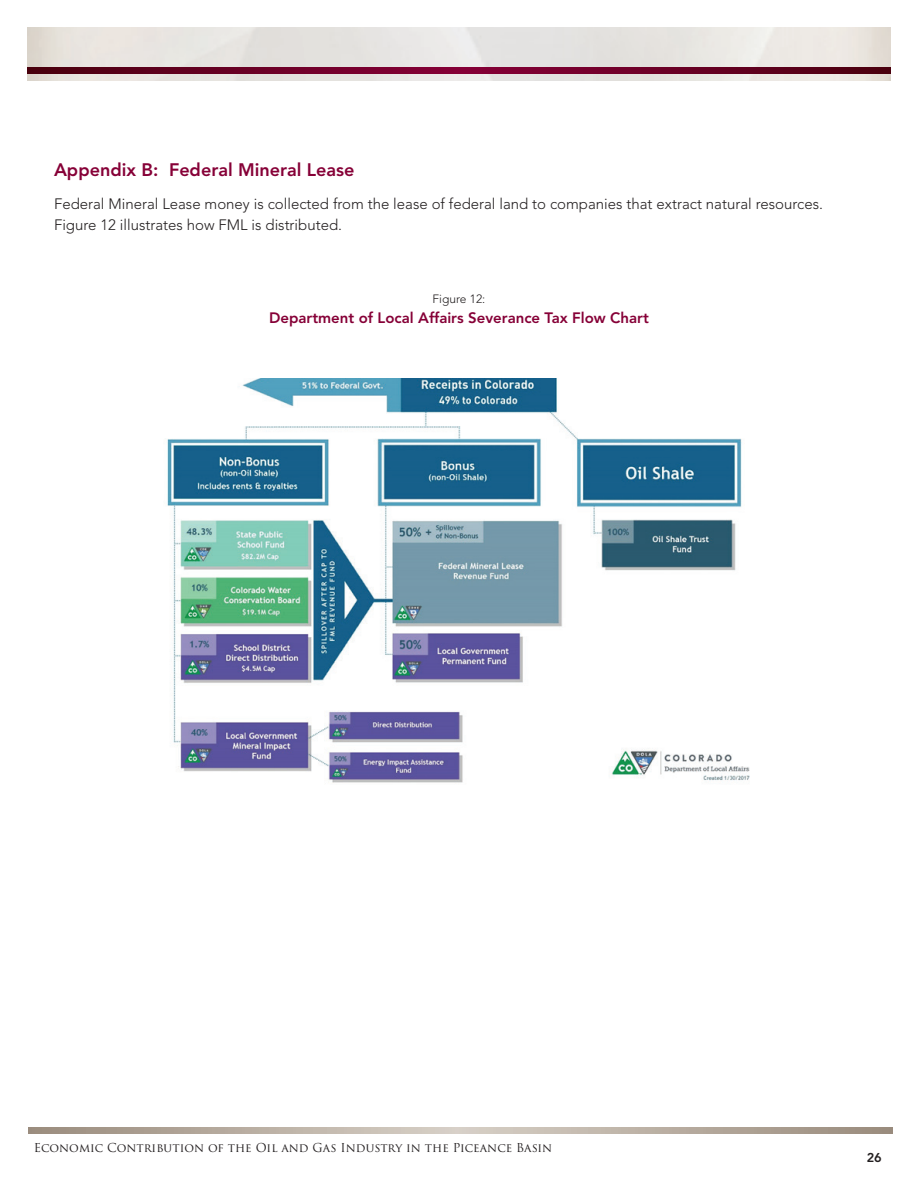
<style>
.page{position:relative;width:918px;height:1188px;background:#fff}
.page>*{position:absolute;margin:0;border:0;box-sizing:border-box;transform-origin:0 0}
.t1{font:800 18px "Avenir";color:#860037}
.t2{font:300 15px/21px "Avenir";color:#231f20}
.t3{font:800 15px "Avenir";color:#860037}
.t4{font:800 12.75px "Avenir";color:#231f20}
.t5{font:12px "Trajan Pro 3";color:#231f20}
.t6{font:300 12px "Avenir";color:#231f20}
</style>
<div class="page">
<img style="left:27px;top:27px;width:864px;height:54px">
<svg style="left:27px;top:68px;width:864px;height:6px;background:#680023"></svg>
<svg style="left:28px;top:1128px;width:864px;height:6px;background:#b8ada1"></svg>
<img style="left:167px;top:378px;width:582px;height:405px">
<p class="t1" style="left:54px;top:159px;width:302px">Appendix B: Federal Mineral Lease</p>
<p class="t2" style="left:54px;top:193px;width:770px">Federal Mineral Lease money is collected from the lease of federal land to companies that extract natural resources.<br>Figure 12 illustrates how FML is distributed.</p>
<p class="t6" style="left:433px;top:292px;width:54px">Figure 12:</p>
<p class="t3" style="left:269px;top:309px;width:381px">Department of Local Affairs Severance Tax Flow Chart</p>
<p class="t5" style="left:34px;top:1139px;width:520px">Economic Contribution of the Oil and Gas Industry in the Piceance Basin</p>
<p class="t4" style="left:867px;top:1150px;width:17px">26</p>
</div>
